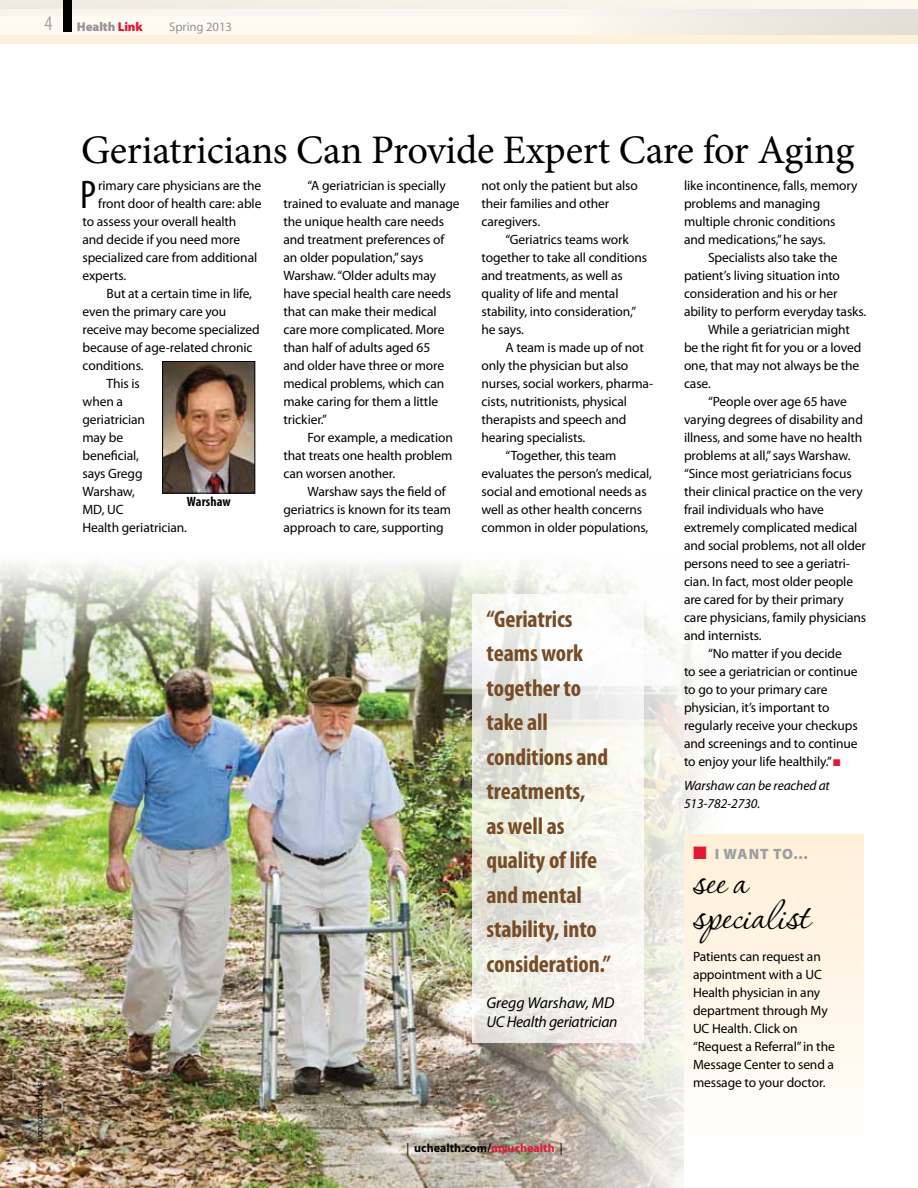
<style>
.page{position:relative;width:918px;height:1188px;background:#fff}
.page>*{position:absolute;margin:0;border:0;box-sizing:border-box;transform-origin:0 0}
.t1{font:49.5px "P22 Corinthia";color:#000}
.t2{font:40.5px "Minion Pro";letter-spacing:-.01em;color:#000}
.t3{font:condensed 40.2px "Myriad Pro";color:#000}
.t4{font:700 condensed 24px/34.5px "Myriad Pro";letter-spacing:-.005em;color:#774c26}
.t5{font:italic 15.75px/19.5px "Myriad Pro";letter-spacing:-.02em;color:#000}
.t6{font:900 15px "Myriad Pro";letter-spacing:.055em;color:#9d9fa2}
.t7{font:13.5px/18px "Myriad Pro";letter-spacing:-.01em;color:#000}
.t8{font:italic 13.5px/18px "Myriad Pro";letter-spacing:-.01em;color:#000}
.t9{font:700 condensed 13.5px "Myriad Pro";letter-spacing:.01em;color:#000}
.t10{font:900 12.75px "Myriad Pro";color:#939598}
.t11{font:12.75px "Myriad Pro";letter-spacing:-.01em;color:#939598}
.t12{font:700 12px "Myriad Pro";letter-spacing:.005em;color:#000}
.t13{font:9px "Myriad Pro";letter-spacing:-.01em;color:#000}
.s1{font-weight:400;font-stretch:condensed;font-size:21px;color:#a7a9ac}
.s2{color:#e31837}
.s3{font-weight:400}
</style>
<div class="page">
<div style="left:0;top:0;width:918px;height:44px;background:#fff1da"></div>
<div style="left:0;top:0;width:918px;height:15px;background:#f7f0e7"></div>
<div style="left:0;top:9px;width:918px;height:26px;background:linear-gradient(to right,#fffbf4,#ede9e2)"></div>
<div style="left:63px;top:0;width:9px;height:31px;background:#000"></div>
<img style="left:0;top:563px;width:703px;height:625px">
<svg style="left:472px;top:594px;width:171px;height:449px"></svg>
<div style="left:684px;top:834px;width:180px;height:354px;background:linear-gradient(to bottom,#ffefd6,#fff)"></div>
<img style="left:164px;top:363px;width:89px;height:129px">
<div style="left:162px;top:361px;width:93px;height:133px;border:1px solid #000"></div>
<p class="t10" style="left:45px;top:19px;width:100px"><span class="s1">4</span> HEALTH <span class="s2">LINK</span></p>
<p class="t11" style="left:169px;top:20px;width:64px">Spring 2013</p>
<p class="t13" style="left:46px;top:1081px;width:63px;rotate:90deg">istockphoto.com</p>
<h2 class="t2" style="left:81px;top:123px;width:775px">Geriatricians Can Provide Expert Care for Aging</h2>
<h3 class="t3" style="left:80px;top:173px;width:18px">P</h3>
<p class="t7" style="left:98px;top:177px;width:165px">rimary care physicians are the</p>
<p class="t7" style="left:98px;top:195px;width:165px">front door of health care: able</p>
<p class="t7" style="left:83px;top:213px;width:155px">to assess your overall health</p>
<p class="t7" style="left:83px;top:231px;width:159px">and decide if you need more</p>
<p class="t7" style="left:83px;top:249px;width:176px">specialized care from additional</p>
<p class="t7" style="left:83px;top:267px;width:45px">experts.</p>
<p class="t7" style="left:107px;top:285px;width:147px">But at a certain time in life,</p>
<p class="t7" style="left:83px;top:303px;width:145px">even the primary care you</p>
<p class="t7" style="left:83px;top:321px;width:179px">receive may become specialized</p>
<p class="t7" style="left:83px;top:339px;width:172px">because of age-related chronic</p>
<p class="t7" style="left:83px;top:357px;width:63px">conditions.</p>
<p class="t7" style="left:107px;top:375px;width:35px">This is</p>
<p class="t7" style="left:83px;top:393px;width:42px">when a</p>
<p class="t7" style="left:83px;top:411px;width:64px">geriatrician</p>
<p class="t7" style="left:83px;top:429px;width:42px">may be</p>
<p class="t7" style="left:83px;top:447px;width:58px">beneficial,</p>
<p class="t7" style="left:83px;top:465px;width:62px">says Gregg</p>
<p class="t7" style="left:83px;top:483px;width:54px">Warshaw,</p>
<p class="t7" style="left:83px;top:501px;width:43px">MD, UC</p>
<p class="t7" style="left:83px;top:519px;width:106px">Health geriatrician.</p>
<p class="t9" style="left:187px;top:494px;width:45px">Warshaw</p>
<p class="t7" style="left:284px;top:177px;width:178px;text-indent:24px">“A geriatrician is specially trained to evaluate and manage the unique health care needs and treatment preferences of an older population,” says<br>Warshaw. “Older adults may have special health care needs that can make their medical care more complicated. More than half of adults aged 65<br>and older have three or more medical problems, which can make caring for them a little trickier.”</p>
<p class="t7" style="left:284px;top:429px;width:171px;text-align:justify;text-indent:24px">For example, a medication that treats one health problem can worsen another.</p>
<p class="t7" style="left:284px;top:483px;width:169px;text-indent:24px">Warshaw says the field of geriatrics is known for its team approach to care, supporting</p>
<p class="t7" style="left:482px;top:177px;width:158px">not only the patient but also their families and other caregivers.</p>
<p class="t7" style="left:482px;top:231px;width:167px;text-indent:24px">“Geriatrics teams work together to take all conditions and treatments, as well as quality of life and mental stability, into consideration,” he says.</p>
<p class="t7" style="left:506px;top:339px;width:140px">A team is made up of not</p>
<p class="t7" style="left:482px;top:357px;width:148px">only the physician but also</p>
<p class="t7" style="left:482px;top:375px;width:173px">nurses, social workers, pharma-</p>
<p class="t7" style="left:482px;top:393px;width:147px">cists, nutritionists, physical</p>
<p class="t7" style="left:482px;top:411px;width:146px">therapists and speech and</p>
<p class="t7" style="left:482px;top:429px;width:105px">hearing specialists.</p>
<p class="t7" style="left:506px;top:447px;width:113px">“Together, this team</p>
<p class="t7" style="left:482px;top:465px;width:172px">evaluates the person’s medical,</p>
<p class="t7" style="left:482px;top:483px;width:167px">social and emotional needs as</p>
<p class="t7" style="left:482px;top:501px;width:162px">well as other health concerns</p>
<p class="t7" style="left:482px;top:519px;width:168px">common in older populations,</p>
<h3 class="t4" style="left:486px;top:602px;width:126px">“Geriatrics teams work together to take all conditions and treatments,<br>as well as quality of life and mental stability, into consideration.”</h3>
<p class="t5" style="left:486px;top:993px;width:133px">Gregg Warshaw, MD<br>UC Health geriatrician</p>
<p class="t12" style="left:406px;top:1142px;width:158px"><span class="s3">|</span> uchealth.com/<span class="s2">myuchealth</span> <span class="s3">|</span></p>
<p class="t7" style="left:684px;top:177px;width:175px">like incontinence, falls, memory problems and managing multiple chronic conditions and medications,” he says.</p>
<p class="t7" style="left:708px;top:249px;width:131px">Specialists also take the</p>
<p class="t7" style="left:684px;top:267px;width:158px">patient’s living situation into</p>
<p class="t7" style="left:684px;top:285px;width:155px">consideration and his or her</p>
<p class="t7" style="left:684px;top:303px;width:184px">ability to perform everyday tasks.</p>
<p class="t7" style="left:708px;top:321px;width:143px">While a geriatrician might</p>
<p class="t7" style="left:684px;top:339px;width:179px">be the right fit for you or a loved</p>
<p class="t7" style="left:684px;top:357px;width:177px">one, that may not always be the</p>
<p class="t7" style="left:684px;top:375px;width:28px">case.</p>
<p class="t7" style="left:708px;top:393px;width:140px">“People over age 65 have</p>
<p class="t7" style="left:684px;top:411px;width:180px">varying degrees of disability and</p>
<p class="t7" style="left:684px;top:429px;width:180px">illness, and some have no health</p>
<p class="t7" style="left:684px;top:447px;width:168px">problems at all,” says Warshaw.</p>
<p class="t7" style="left:684px;top:465px;width:169px">“Since most geriatricians focus</p>
<p class="t7" style="left:684px;top:483px;width:180px">their clinical practice on the very</p>
<p class="t7" style="left:684px;top:501px;width:142px">frail individuals who have</p>
<p class="t7" style="left:684px;top:519px;width:175px">extremely complicated medical</p>
<p class="t7" style="left:684px;top:537px;width:183px">and social problems, not all older</p>
<p class="t7" style="left:684px;top:555px;width:167px">persons need to see a geriatri-</p>
<p class="t7" style="left:684px;top:573px;width:171px">cian. In fact, most older people</p>
<p class="t7" style="left:684px;top:591px;width:161px">are cared for by their primary</p>
<p class="t7" style="left:684px;top:609px;width:184px">care physicians, family physicians</p>
<p class="t7" style="left:684px;top:627px;width:79px">and internists.</p>
<p class="t7" style="left:708px;top:645px;width:135px">“No matter if you decide</p>
<p class="t7" style="left:684px;top:663px;width:175px">to see a geriatrician or continue</p>
<p class="t7" style="left:684px;top:681px;width:145px">to go to your primary care</p>
<p class="t7" style="left:684px;top:699px;width:147px">physician, it’s important to</p>
<p class="t7" style="left:684px;top:717px;width:175px">regularly receive your checkups</p>
<p class="t7" style="left:684px;top:735px;width:175px">and screenings and to continue</p>
<p class="t7" style="left:684px;top:753px;width:158px">to enjoy your life healthily.” <span class="s2">■</span></p>
<p class="t8" style="left:684px;top:777px;width:147px">Warshaw can be reached at<br>513-782-2730.</p>
<p class="t6" style="left:693px;top:845px;width:116px"><span class="s2">■</span> I WANT TO...</p>
<h1 class="t1" style="left:693px;top:856px;width:56px">see a</h1>
<h1 class="t1" style="left:693px;top:891px;width:118px">specialist</h1>
<p class="t7" style="left:693px;top:947px;width:143px">Patients can request an appointment with a UC<br>Health physician in any department through My<br>UC Health. Click on “Request a Referral” in the<br>Message Center to send a message to your doctor.</p>
</div>
